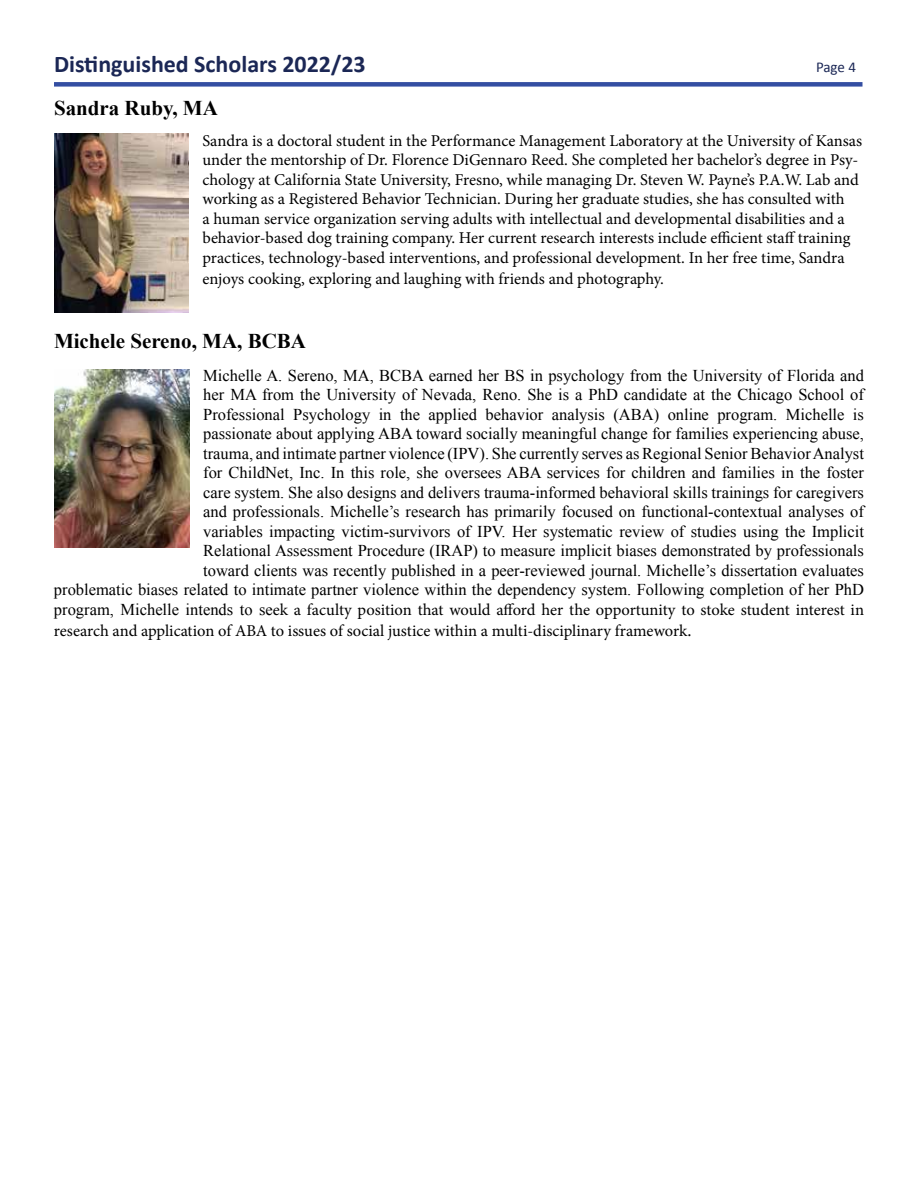
<style>
.page{position:relative;width:918px;height:1188px;background:#fff}
.page>*{position:absolute;margin:0;border:0;box-sizing:border-box;transform-origin:0 0}
.t1{font:700 24px "Calibri";color:#1b2755}
.t2{font:700 21px "Times New Roman";color:#000}
.t3{font:16.5px/19.5px "Times New Roman";color:#000;text-align:right}
.t4{font:16.5px/19.5px "Minion Pro";color:#000}
.t5{font:15px "Calibri";color:#1b2755}
.s1{font-family:"Times New Roman"}
.s2{font-size:18px}
</style>
<div class="page">
<img style="left:54px;top:134px;width:135px;height:178px">
<img style="left:54px;top:369px;width:136px;height:179px">
<div style="left:54px;top:82px;width:809px;height:5px;background:#344ea2"></div>
<h1 class="t1" style="left:54px;top:49px;width:313px">Distinguished Scholars 2022/23</h1>
<p class="t5" style="left:816px;top:58px;width:42px">Page 4</p>
<p class="t2" style="left:54px;top:93px;width:165px">Sandra Ruby, MA</p>
<p class="t4" style="left:202px;top:131px;width:661px">Sandra is a doctoral student in the Performance Management Laboratory at the University of Kansas under the mentorship of Dr. Florence DiGennaro Reed. She completed her bachelor’s degree in Psy&shy;chology at California State University, Fresno, while managing Dr. Steven W. Payne’s P.A.W. Lab and working as a Registered Behavior Technician. During her graduate studies, she has consulted with<br>a human service organization serving adults with intellectual and developmental disabilities and a behavior-based dog training company. Her current research interests include efficient staff training practices, technology-based interventions, and professional development. In her free time, Sandra</p>
<p class="t4" style="left:202px;top:270px;width:463px">enjoys cooking, exploring and laughing with friends and photography.</p>
<p class="t2" style="left:54px;top:326px;width:254px">Michele Sereno, MA, BCBA</p>
<p class="t3" style="left:54px;top:365px;width:812px">Michelle A. Sereno, MA, BCBA earned her BS in psychology from the University of Florida and<br>her MA from the University of Nevada, Reno. She is a PhD candidate at the Chicago School of<br>Professional Psychology in the applied behavior analysis (ABA) online program. Michelle is<br>passionate about applying ABA toward socially meaningful change for families experiencing abuse,<br>trauma, and intimate partner violence (IPV). She currently serves as Regional Senior Behavior Analyst<br>for ChildNet, Inc. In this role, she oversees ABA services for children and families in the foster<br>care system. She also designs and delivers trauma-informed behavioral skills trainings for caregivers<br>and professionals. Michelle’s research has primarily focused on functional-contextual analyses of<br>variables impacting victim-survivors of IPV. Her systematic review of studies using the Implicit<br>Relational Assessment Procedure (IRAP) to measure implicit biases demonstrated by professionals<br>toward clients was recently published in a peer-reviewed journal. Michelle’s dissertation evaluates<br>problematic biases related to intimate partner violence within the dependency system. Following completion of her PhD</p>
<p class="t4" style="left:54px;top:599px;width:812px;line-height:21.6px"><span class="s1">program, Michelle intends to se</span>ek a faculty position that would afford her the opportunity to stoke student interest in research and application of ABA to issues of social justice within a multi-disciplinary framework<span class="s2">.</span></p>
</div>
